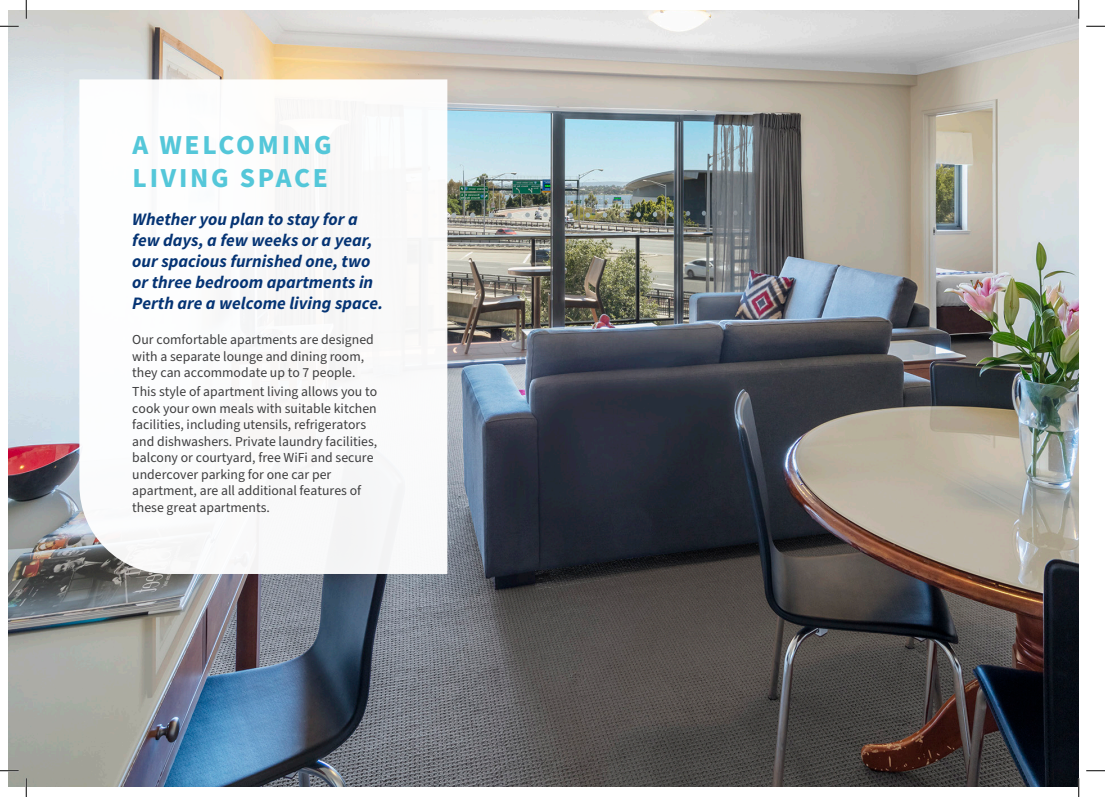
<style>
.page{position:relative;width:1105px;height:797px;background:#fff}
.page>*{position:absolute;margin:0;border:0;box-sizing:border-box;transform-origin:0 0}
.Aqua_Header{font:700 27.5px/33px "Source Sans Pro";letter-spacing:.1em;color:#54c7d9}
.Body{font:italic 700 17.5px/21px "Source Sans Pro";color:#053474}
.Body-2{font:13.75px/16.5px "Source Sans Pro";color:#3e3e3f}
</style>
<div class="page">
<img style="left:9px;top:10px;width:1070px;height:777px">
<svg style="left:79px;top:79px;width:368px;height:495px"></svg>
<svg style="left:0;top:25px;width:19px;height:2px"></svg>
<svg style="left:1086px;top:25px;width:19px;height:2px"></svg>
<svg style="left:0;top:770px;width:19px;height:1px"></svg>
<svg style="left:1086px;top:770px;width:19px;height:1px"></svg>
<svg style="left:25px;top:0;width:2px;height:19px"></svg>
<svg style="left:25px;top:778px;width:2px;height:19px"></svg>
<svg style="left:1078px;top:0;width:1px;height:19px"></svg>
<svg style="left:1078px;top:778px;width:1px;height:19px"></svg>
<p class="Aqua_Header" style="left:133px;top:129px;width:201px">A WELCOMING<br>LIVING SPACE</p>
<p class="Body" style="left:132px;top:208px;width:252px">Whether you plan to stay for a few days, a few weeks or a year, our spacious furnished one, two or three bedroom apartments in<br>Perth are a welcome living space.</p>
<p class="Body-2" style="left:132px;top:331px;width:243px">Our comfortable apartments are designed with a separate lounge and dining room, they can accommodate up to 7 people.</p>
<p class="Body-2" style="left:132px;top:384px;width:246px">This style of apartment living allows you to cook your own meals with suitable kitchen facilities, including utensils, refrigerators and dishwashers. Private laundry facilities, balcony or courtyard, free WiFi and secure undercover parking for one car per apartment, are all additional features of these great apartments.</p>
</div>
